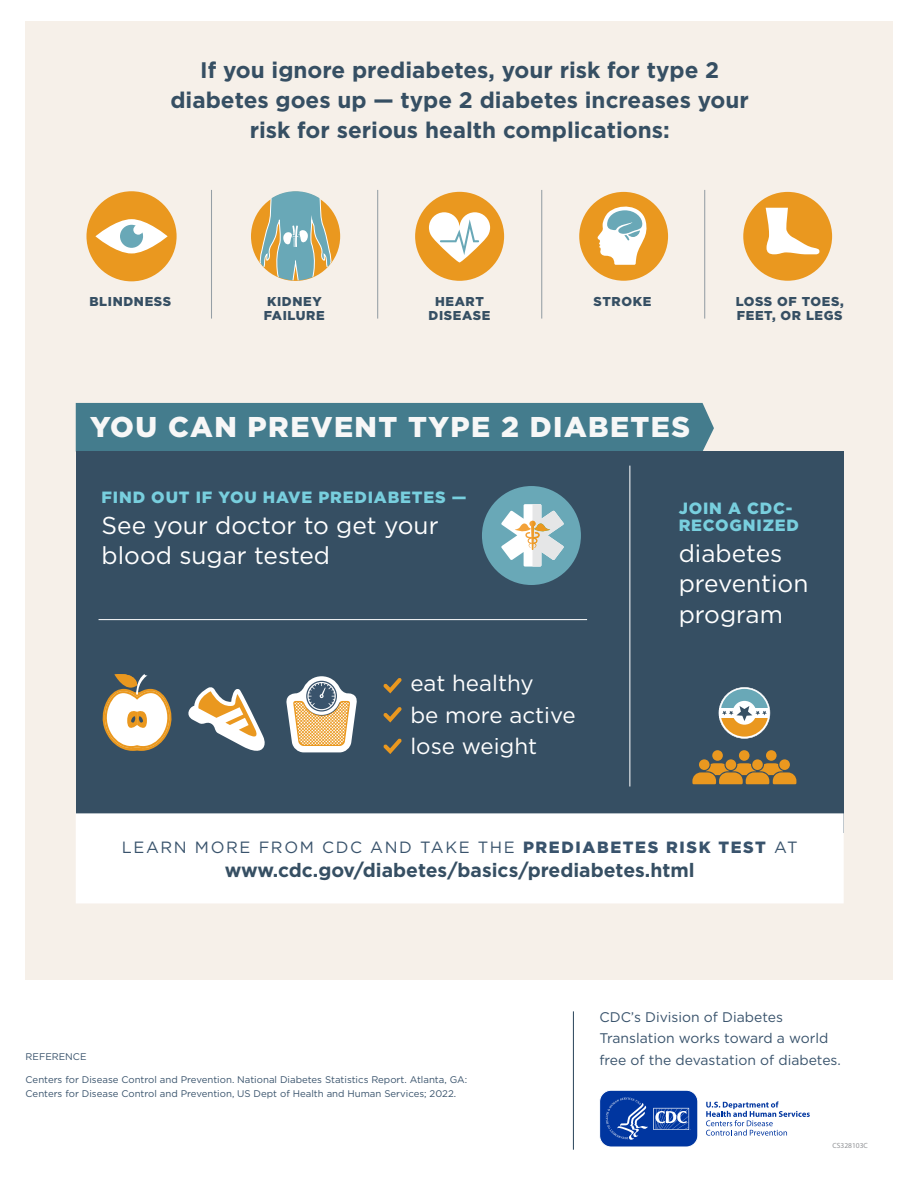
<style>
.page{position:relative;width:918px;height:1188px;background:#fff}
.page>*{position:absolute;margin:0;border:0;box-sizing:border-box;transform-origin:0 0}
.t1{font:900 28.65px "Gotham";letter-spacing:.05em;color:#f7f7f7}
.t2{font:24.45px/30.6px "Gotham";color:#fff}
.t3{font:700 22.5px/30px "Gotham";color:#364f63;text-align:center}
.t4{font:22.35px/31.5px "Gotham";color:#fff}
.t5{font:700 19.35px "Gotham";color:#364f63}
.t6{font:900 16.35px/17.2px "Gotham";letter-spacing:.05em;color:#78cfde}
.t7{font:16.35px "Gotham";letter-spacing:.1em;color:#39536c}
.t8{font:13.95px/21.5px "Gotham";color:#39536c}
.t9{font:900 12.9px/14px "Gotham";letter-spacing:.05em;color:#364f63}
.t10{font:9.6px/13.5px "Gotham";color:#39536c}
.t11{font:7.5px "Myriad Pro";color:#929497}
.s1{font-weight:900}
</style>
<div class="page">
<div style="left:26px;top:21px;width:867px;height:959px;background:#f6f0e9"></div>
<hr style="left:573px;top:1011px;width:1px;height:139px;background:#364f63">
<div style="left:415px;top:192px;width:89px;height:89px;background:#ea981f;border-radius:50%"></div>
<svg style="left:429px;top:212px;width:61px;height:50px"></svg>
<div style="left:251px;top:192px;width:89px;height:89px;background:#ea981f;border-radius:50%"></div>
<div style="left:579px;top:192px;width:89px;height:89px;background:#ea981f;border-radius:50%"></div>
<svg style="left:597px;top:206px;width:50px;height:59px"></svg>
<div style="left:743px;top:192px;width:89px;height:89px;background:#ea981f;border-radius:50%"></div>
<svg style="left:766px;top:208px;width:54px;height:46px"></svg>
<div style="left:86px;top:191px;width:91px;height:90px;background:#ea981f;border-radius:50%"></div>
<svg style="left:95px;top:219px;width:73px;height:34px"></svg>
<svg style="left:120px;top:225px;width:23px;height:23px"></svg>
<hr style="left:211px;top:190px;width:1px;height:129px;background:#364f63">
<hr style="left:377px;top:190px;width:1px;height:129px;background:#364f63">
<hr style="left:541px;top:190px;width:1px;height:129px;background:#364f63">
<hr style="left:704px;top:190px;width:1px;height:129px;background:#364f63">
<div style="left:76px;top:403px;width:638px;height:48px;background:#447c8d"></div>
<div style="left:76px;top:451px;width:768px;height:381px;background:#364f63"></div>
<hr style="left:99px;top:619px;width:488px;height:1px;background:#fff">
<hr style="left:629px;top:466px;width:1px;height:320px;background:#fff">
<div style="left:482px;top:486px;width:99px;height:99px;background:#69a8b7;border-radius:50%"></div>
<svg style="left:501px;top:504px;width:63px;height:63px"></svg>
<svg style="left:692px;top:750px;width:104px;height:34px"></svg>
<svg style="left:286px;top:676px;width:71px;height:76px"></svg>
<svg style="left:383px;top:678px;width:19px;height:15px"></svg>
<svg style="left:383px;top:707px;width:19px;height:16px"></svg>
<svg style="left:383px;top:738px;width:19px;height:16px"></svg>
<svg style="left:102px;top:674px;width:163px;height:77px"></svg>
<svg style="left:719px;top:687px;width:51px;height:52px"></svg>
<div style="left:76px;top:813px;width:768px;height:90px;background:#fff"></div>
<svg style="left:258px;top:191px;width:76px;height:89px"></svg>
<svg style="left:706px;top:1101px;width:104px;height:35px"></svg>
<svg style="left:599px;top:1090px;width:99px;height:57px"></svg>
<h3 class="t3" style="left:170px;top:55px;width:580px">If you ignore prediabetes, your risk for type 2 diabetes goes up — type 2 diabetes increases your risk for serious health complications:</h3>
<h3 class="t9" style="left:89px;top:294px;width:83px">BLINDNESS</h3>
<h3 class="t9" style="left:264px;top:294px;width:62px">KIDNEY<br>FAILURE</h3>
<h3 class="t9" style="left:429px;top:294px;width:63px;text-align:center">HEART<br>DISEASE</h3>
<h3 class="t9" style="left:594px;top:294px;width:59px">STROKE</h3>
<h3 class="t9" style="left:736px;top:294px;width:109px">LOSS OF TOES,<br>FEET, OR LEGS</h3>
<h1 class="t1" style="left:90px;top:407px;width:602px">YOU CAN PREVENT TYPE 2 DIABETES</h1>
<h3 class="t6" style="left:102px;top:489px;width:366px">FIND OUT IF YOU HAVE PREDIABETES —</h3>
<h2 class="t2" style="left:102px;top:509px;width:339px">See your doctor to get your blood sugar tested</h2>
<h3 class="t4" style="left:410px;top:667px;width:167px">eat healthy<br>be more active lose weight</h3>
<h3 class="t6" style="left:679px;top:499px;width:122px">JOIN A CDC-<br>RECOGNIZED</h3>
<h2 class="t2" style="left:679px;top:537px;width:131px">diabetes prevention program</h2>
<h3 class="t7" style="left:122px;top:836px;width:677px">LEARN MORE FROM CDC AND TAKE THE <span class="s1">PREDIABETES RISK TEST</span> AT</h3>
<h3 class="t5" style="left:225px;top:857px;width:472px">www.cdc.gov/diabetes/basics/prediabetes.html</h3>
<p class="t10" style="left:26px;top:1050px;width:62px">REFERENCE</p>
<p class="t10" style="left:26px;top:1073px;width:443px">Centers for Disease Control and Prevention. National Diabetes Statistics Report. Atlanta, GA:<br>Centers for Disease Control and Prevention, US Dept of Health and Human Services; 2022.</p>
<h3 class="t8" style="left:600px;top:1006px;width:243px">CDC’s Division of Diabetes<br>Translation works toward a world free of the devastation of diabetes.</h3>
<p class="t11" style="left:832px;top:1141px;width:37px">CS328103C</p>
</div>
